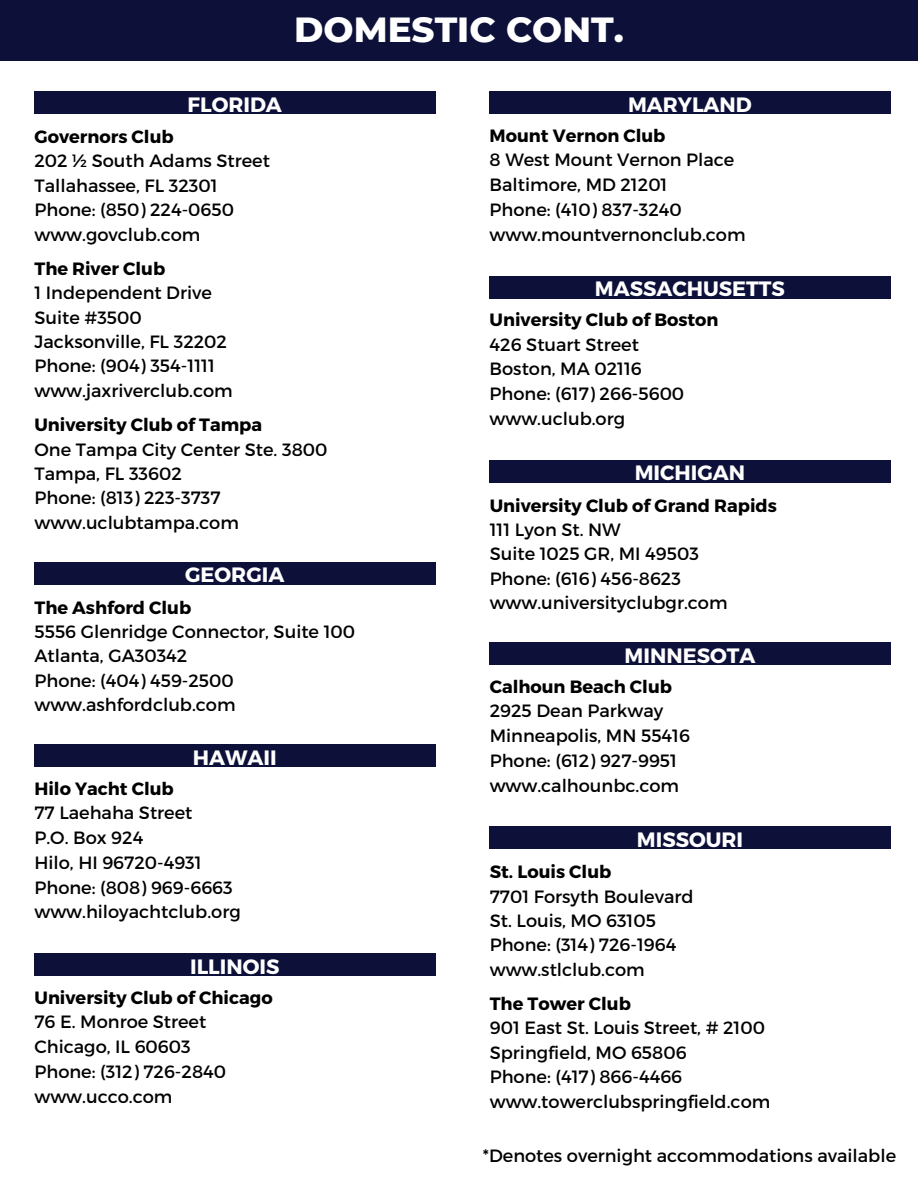
<style>
.page{position:relative;width:918px;height:1188px;background:#fff}
.page>*{position:absolute;margin:0;border:0;box-sizing:border-box;transform-origin:0 0}
.t1{font:800 35.55px "Montserrat";color:#fff}
.t2{font:700 20.7px "Montserrat";color:#fff}
.t3{font:17.85px/24.3px "Montserrat";color:#000}
.t4{font:700 17.85px "Montserrat";color:#000}
</style>
<div class="page">
<div style="left:0;top:0;width:918px;height:61px;background:#0d1139"></div>
<div style="left:34px;top:92px;width:401px;height:22px;background:#0d1139"></div>
<div style="left:34px;top:562px;width:401px;height:22px;background:#0d1139"></div>
<div style="left:34px;top:954px;width:401px;height:22px;background:#0d1139"></div>
<div style="left:490px;top:276px;width:400px;height:22px;background:#0d1139"></div>
<div style="left:34px;top:745px;width:401px;height:22px;background:#0d1139"></div>
<div style="left:490px;top:460px;width:400px;height:22px;background:#0d1139"></div>
<div style="left:490px;top:643px;width:400px;height:22px;background:#0d1139"></div>
<div style="left:490px;top:827px;width:400px;height:22px;background:#0d1139"></div>
<div style="left:490px;top:92px;width:400px;height:22px;background:#0d1139"></div>
<h1 class="t1" style="left:294px;top:8px;width:331px">DOMESTIC CONT.</h1>
<p class="t2" style="left:188px;top:91px;width:96px">FLORIDA</p>
<p class="t4" style="left:34px;top:125px;width:141px">Governors Club</p>
<p class="t3" style="left:34px;top:148px;width:237px">202 ½ South Adams Street<br>Tallahassee, FL 32301<br>Phone: (850) 224-0650 www.govclub.com</p>
<p class="t4" style="left:34px;top:257px;width:132px">The River Club</p>
<p class="t3" style="left:34px;top:280px;width:200px">1 Independent Drive<br>Suite #3500<br>Jacksonville, FL 32202<br>Phone: (904) 354-1111 www.jaxriverclub.com</p>
<p class="t4" style="left:34px;top:413px;width:229px">University Club of Tampa</p>
<p class="t3" style="left:34px;top:436px;width:294px">One Tampa City Center Ste. 3800<br>Tampa, FL 33602<br>Phone: (813) 223-3737 www.uclubtampa.com</p>
<p class="t2" style="left:185px;top:562px;width:101px">GEORGIA</p>
<p class="t4" style="left:34px;top:596px;width:158px">The Ashford Club</p>
<p class="t3" style="left:34px;top:619px;width:322px">5556 Glenridge Connector, Suite 100<br>Atlanta, GA30342<br>Phone: (404) 459-2500 www.ashfordclub.com</p>
<p class="t2" style="left:193px;top:744px;width:85px">HAWAII</p>
<p class="t4" style="left:34px;top:777px;width:141px">Hilo Yacht Club</p>
<p class="t3" style="left:34px;top:800px;width:208px;line-height:24.8px">77 Laehaha Street<br>P.O. Box 924<br>Hilo, HI 96720-4931<br>Phone: (808) 969-6663 www.hiloyachtclub.org</p>
<p class="t2" style="left:190px;top:953px;width:91px">ILLINOIS</p>
<p class="t4" style="left:35px;top:986px;width:240px">University Club of Chicago</p>
<p class="t3" style="left:35px;top:1009px;width:193px;line-height:24.8px">76 E. Monroe Street<br>Chicago, IL 60603<br>Phone: (312) 726-2840 www.ucco.com</p>
<p class="t2" style="left:628px;top:91px;width:125px">MARYLAND</p>
<p class="t4" style="left:490px;top:124px;width:177px">Mount Vernon Club</p>
<p class="t3" style="left:490px;top:147px;width:257px;line-height:24.8px">8 West Mount Vernon Place<br>Baltimore, MD 21201<br>Phone: (410) 837-3240 www.mountvernonclub.com</p>
<p class="t2" style="left:595px;top:275px;width:192px">MASSACHUSETTS</p>
<p class="t4" style="left:490px;top:308px;width:230px">University Club of Boston</p>
<p class="t3" style="left:490px;top:331px;width:196px;line-height:24.8px">426 Stuart Street<br>Boston, MA 02116<br>Phone: (617) 266-5600 www.uclub.org</p>
<p class="t2" style="left:635px;top:460px;width:112px">MICHIGAN</p>
<p class="t4" style="left:490px;top:494px;width:289px">University Club of Grand Rapids</p>
<p class="t3" style="left:490px;top:517px;width:239px">111 Lyon St. NW<br>Suite 1025 GR, MI 49503<br>Phone: (616) 456-8623 www.universityclubgr.com</p>
<p class="t2" style="left:625px;top:642px;width:132px">MINNESOTA</p>
<p class="t4" style="left:490px;top:675px;width:184px">Calhoun Beach Club</p>
<p class="t3" style="left:490px;top:698px;width:202px;line-height:24.8px">2925 Dean Parkway<br>Minneapolis, MN 55416<br>Phone: (612) 927-9951 www.calhounbc.com</p>
<p class="t2" style="left:637px;top:826px;width:108px">MISSOURI</p>
<p class="t4" style="left:490px;top:860px;width:123px">St. Louis Club</p>
<p class="t3" style="left:490px;top:883px;width:205px">7701 Forsyth Boulevard<br>St. Louis, MO 63105<br>Phone: (314) 726-1964 www.stlclub.com</p>
<p class="t4" style="left:490px;top:992px;width:143px">The Tower Club</p>
<p class="t3" style="left:490px;top:1015px;width:282px">901 East St. Louis Street, # 2100<br>Springfield, MO 65806<br>Phone: (417) 866-4466 www.towerclubspringfield.com</p>
<p class="t3" style="left:483px;top:1142px;width:415px">*Denotes overnight accommodations available</p>
</div>
